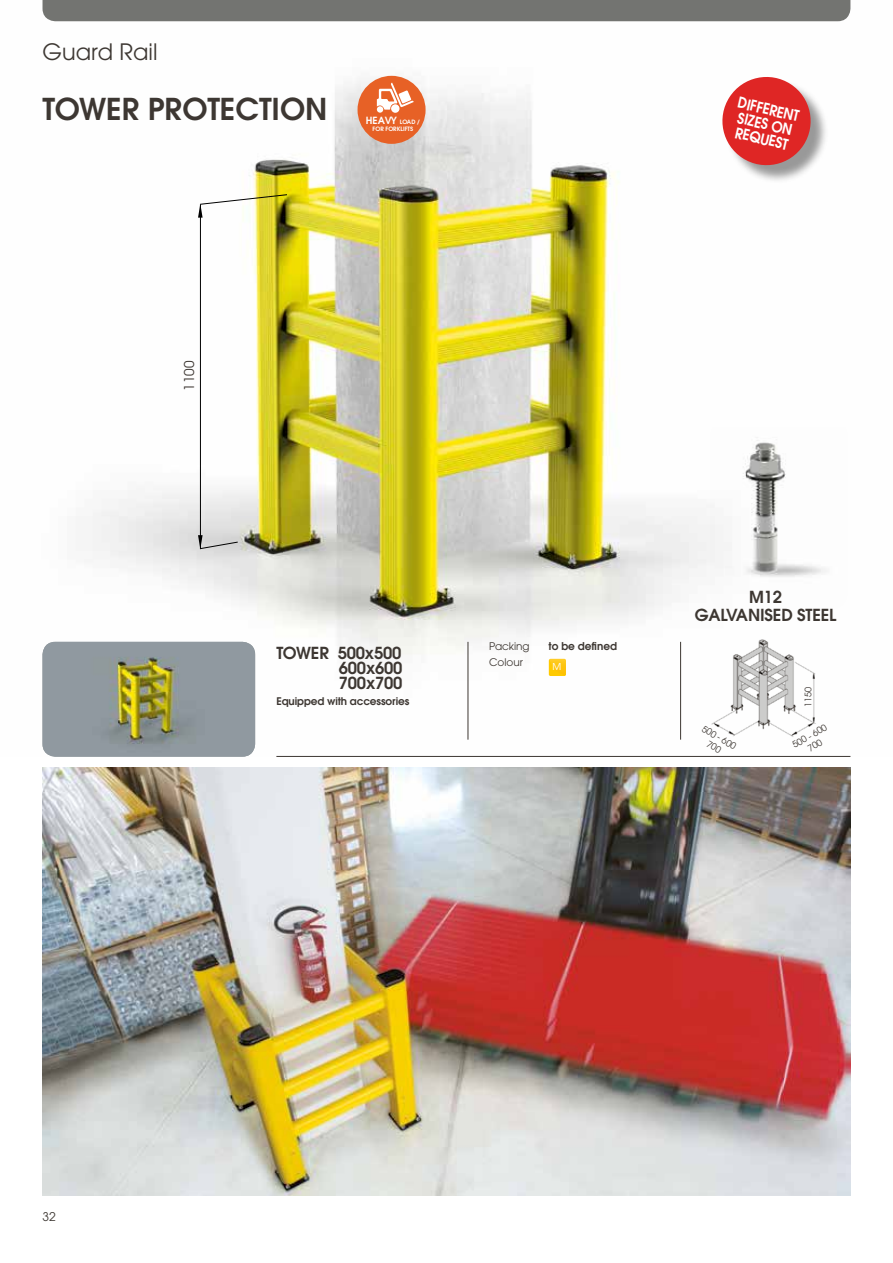
<style>
.page{position:relative;width:893px;height:1263px;background:#fff}
.page>*{position:absolute;margin:0;border:0;box-sizing:border-box;transform-origin:0 0}
.t1{font:600 30px "Avant Garde";color:#3d3732}
.t2{font:22.5px "Avant Garde";color:#3d3732}
.t3{font:600 16.5px/15px "Avant Garde";letter-spacing:-.01em;color:#3d3732;text-align:justify}
.t4{font:600 15px/15px "Avant Garde";color:#fff;scale:.9 1}
.t5{font:13.5px "Avant Garde";color:#3d3732}
.t6{font:12px "Avant Garde";color:#3d3732}
.t7{font:600 10.65px "Avant Garde";color:#3d3732}
.t8{font:600 10.5px "Avant Garde";letter-spacing:-.01em;color:#3d3732}
.t9{font:10.5px "Avant Garde";color:#3d3732}
.t10{font:600 9.9px "Avant Garde";color:#fff}
.t11{font:9.45px "ITC Avant Garde Std";color:#fff}
.t12{font:9px/10.5px "Avant Garde";color:#3d3732;text-align:center}
.t13{font:600 5.85px "Avant Garde";color:#fff}
.s1{font-size:5.85px}
</style>
<div class="page">
<img style="left:42px;top:0;width:809px;height:756px">
<hr style="left:200px;top:204px;width:1px;height:345px;background:#000">
<svg style="left:198px;top:194px;width:89px;height:24px"></svg>
<svg style="left:198px;top:535px;width:40px;height:14px"></svg>
<img style="left:43px;top:642px;width:212px;height:115px">
<hr style="left:468px;top:642px;width:1px;height:98px;background:#3d3732">
<hr style="left:276px;top:756px;width:574px;height:1px;background:#3d3732">
<img style="left:680px;top:631px;width:168px;height:115px">
<img style="left:710px;top:428px;width:138px;height:182px">
<div style="left:725px;top:80px;width:104px;height:104px;background:#000;opacity:.4"></div>
<svg style="left:716px;top:71px;width:101px;height:100px"></svg>
<div style="left:43px;top:0;width:807px;height:21px;background:#737471"></div>
<div style="left:549px;top:659px;width:17px;height:17px;background:#ffca00;border-radius:2px"></div>
<img style="left:549px;top:659px;width:17px;height:12px">
<img style="left:43px;top:768px;width:807px;height:428px">
<div style="left:358px;top:76px;width:68px;height:68px;background:#e76126;border-radius:50%"></div>
<div style="left:391px;top:104px;width:8px;height:9px;background:#fff;border-radius:50%"></div>
<svg style="left:377px;top:83px;width:37px;height:27px"></svg>
<div style="left:377px;top:106px;width:6px;height:7px;background:#fff;border-radius:50%"></div>
<h2 class="t2" style="left:43px;top:39px;width:116px">Guard Rail</h2>
<h1 class="t1" style="left:43px;top:89px;width:286px">TOWER PROTECTION</h1>
<p class="t10" style="left:366px;top:114px;width:56px">HEAVY <span class="s1">LOAD /</span></p>
<p class="t13" style="left:373px;top:125px;width:42px">FOR FORKLIFTS</p>
<p class="t4" style="left:740px;top:95px;width:71px;rotate:13deg">DIFFERENT<br>SIZES ON<br>REQUEST</p>
<p class="t5" style="left:181px;top:391px;width:31px;rotate:-90deg">1100</p>
<p class="t3" style="left:339px;top:645px;width:65px;text-indent:-62px">TOWER 500x500<br>600x600<br>700x700</p>
<p class="t8" style="left:276px;top:694px;width:134px">Equipped with accessories</p>
<p class="t9" style="left:489px;top:640px;width:42px">Packing</p>
<p class="t7" style="left:549px;top:639px;width:70px">to be defined</p>
<p class="t9" style="left:489px;top:656px;width:35px">Colour</p>
<p class="t11" style="left:553px;top:661px;width:10px">M</p>
<p class="t3" style="left:695px;top:587px;width:143px;line-height:18px;text-align:center">M12<br>GALVANISED STEEL</p>
<p class="t12" style="left:705px;top:723px;width:39px;rotate:30deg">500 - 600<br>700</p>
<p class="t12" style="left:803px;top:706px;width:21px;rotate:-90deg">1150</p>
<p class="t12" style="left:791px;top:741px;width:39px;rotate:-30deg">500 - 600<br>700</p>
<p class="t6" style="left:43px;top:1210px;width:15px">32</p>
</div>
